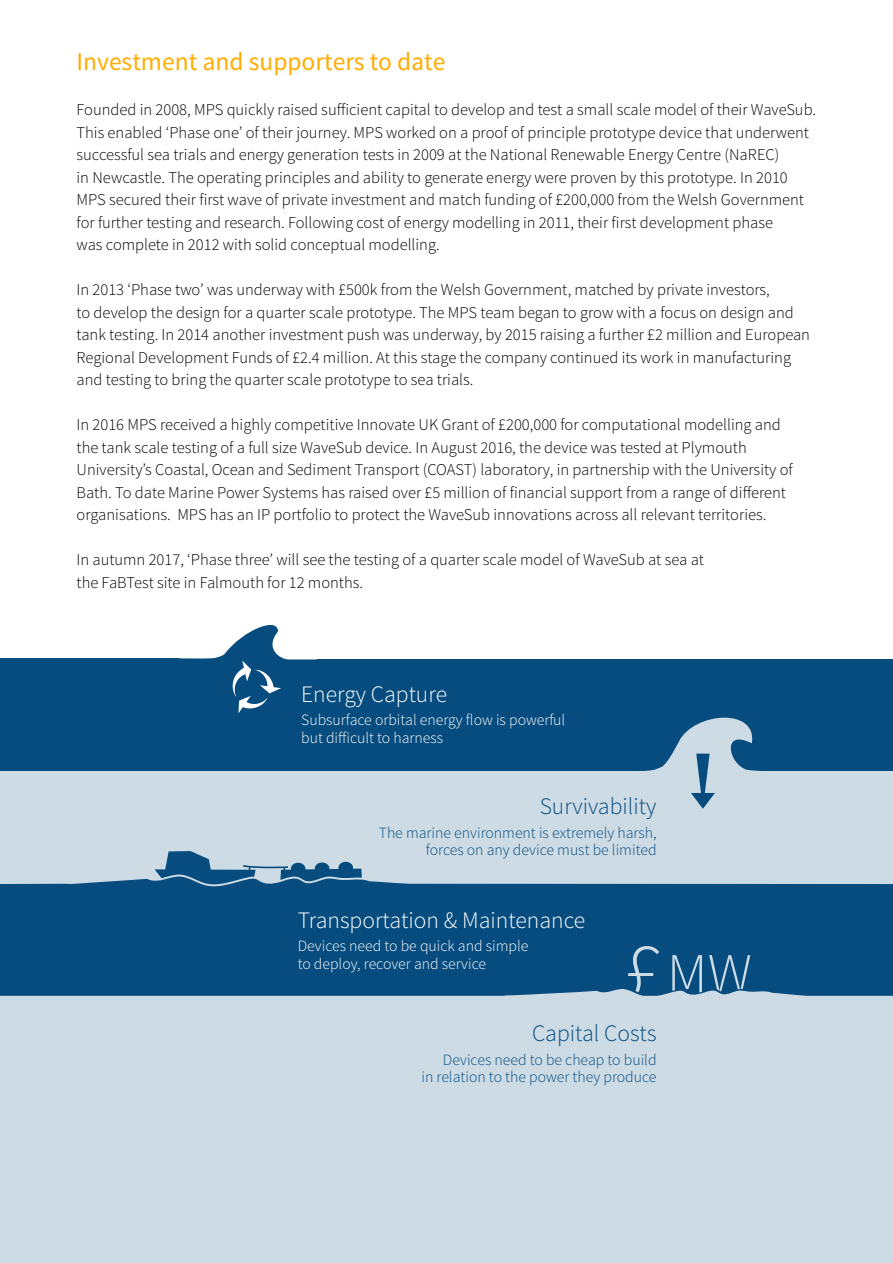
<style>
.page{position:relative;width:893px;height:1263px;background:#fff}
.page>*{position:absolute;margin:0;border:0;box-sizing:border-box;transform-origin:0 0}
.t1{font:25.5px "Source Sans Pro";color:#ffad00}
.t2{font:300 23.55px "Source Sans Pro";color:#fff}
.t3{font:300 23.55px "Source Sans Pro";color:#064c7e}
.t4{font:300 16.5px/22.5px "Source Sans Pro";color:#000}
.t5{font:300 15.75px/17.4px "Source Sans Pro";color:#064c7e;text-align:right}
.t6{font:300 15.75px/17.4px "Source Sans Pro";color:#fff}
</style>
<div class="page">
<svg style="left:179px;top:625px;width:138px;height:99px"></svg>
<div style="left:0;top:658px;width:179px;height:70px;background:#064c7e"></div>
<div style="left:317px;top:659px;width:576px;height:69px;background:#064c7e"></div>
<div style="left:0;top:724px;width:893px;height:55px;background:#064c7e"></div>
<div style="left:0;top:771px;width:893px;height:120px;background:#cddbe5"></div>
<div style="left:0;top:988px;width:893px;height:120px;background:#cddbe5"></div>
<div style="left:0;top:884px;width:893px;height:112px;background:#064c7e"></div>
<svg style="left:644px;top:717px;width:116px;height:92px"></svg>
<svg style="left:48px;top:851px;width:380px;height:130px"></svg>
<svg style="left:503px;top:946px;width:318px;height:50px;background:#1d5c8a"></svg>
<div style="left:0;top:1094px;width:893px;height:169px;background:#cddbe5"></div>
<h1 class="t1" style="left:77px;top:46px;width:370px">Investment and supporters to date</h1>
<p class="t4" style="left:77px;top:99px;width:741px">Founded in 2008, MPS quickly raised sufficient capital to develop and test a small scale model of their WaveSub.<br>This enabled ‘Phase one’ of their journey. MPS worked on a proof of principle prototype device that underwent successful sea trials and energy generation tests in 2009 at the National Renewable Energy Centre (NaREC)<br>in Newcastle. The operating principles and ability to generate energy were proven by this prototype. In 2010<br>MPS secured their first wave of private investment and match funding of £200,000 from the Welsh Government for further testing and research. Following cost of energy modelling in 2011, their first development phase<br>was complete in 2012 with solid conceptual modelling.</p>
<p class="t4" style="left:77px;top:279px;width:735px">In 2013 ‘Phase two’ was underway with £500k from the Welsh Government, matched by private investors,<br>to develop the design for a quarter scale prototype. The MPS team began to grow with a focus on design and tank testing. In 2014 another investment push was underway, by 2015 raising a further £2 million and European Regional Development Funds of £2.4 million. At this stage the company continued its work in manufacturing and testing to bring the quarter scale prototype to sea trials.</p>
<p class="t4" style="left:77px;top:414px;width:718px">In 2016 MPS received a highly competitive Innovate UK Grant of £200,000 for computational modelling and the tank scale testing of a full size WaveSub device. In August 2016, the device was tested at Plymouth University’s Coastal, Ocean and Sediment Transport (COAST) laboratory, in partnership with the University of Bath. To date Marine Power Systems has raised over £5 million of financial support from a range of different organisations. MPS has an IP portfolio to protect the WaveSub innovations across all relevant territories.</p>
<p class="t4" style="left:77px;top:549px;width:629px">In autumn 2017, ‘Phase three’ will see the testing of a quarter scale model of WaveSub at sea at the FaBTest site in Falmouth for 12 months.</p>
<h2 class="t2" style="left:301px;top:679px;width:147px">Energy Capture</h2>
<p class="t6" style="left:301px;top:711px;width:266px">Subsurface orbital energy flow is powerful but difficult to harness</p>
<h2 class="t3" style="left:540px;top:792px;width:118px">Survivability</h2>
<p class="t5" style="left:379px;top:824px;width:279px">The marine environment is extremely harsh, forces on any device must be limited</p>
<h2 class="t2" style="left:298px;top:906px;width:289px">Transportation &amp; Maintenance</h2>
<p class="t6" style="left:298px;top:937px;width:232px">Devices need to be quick and simple to deploy, recover and service</p>
<h2 class="t3" style="left:532px;top:1019px;width:126px">Capital Costs</h2>
<p class="t5" style="left:421px;top:1051px;width:237px">Devices need to be cheap to build<br>in relation to the power they produce</p>
</div>
